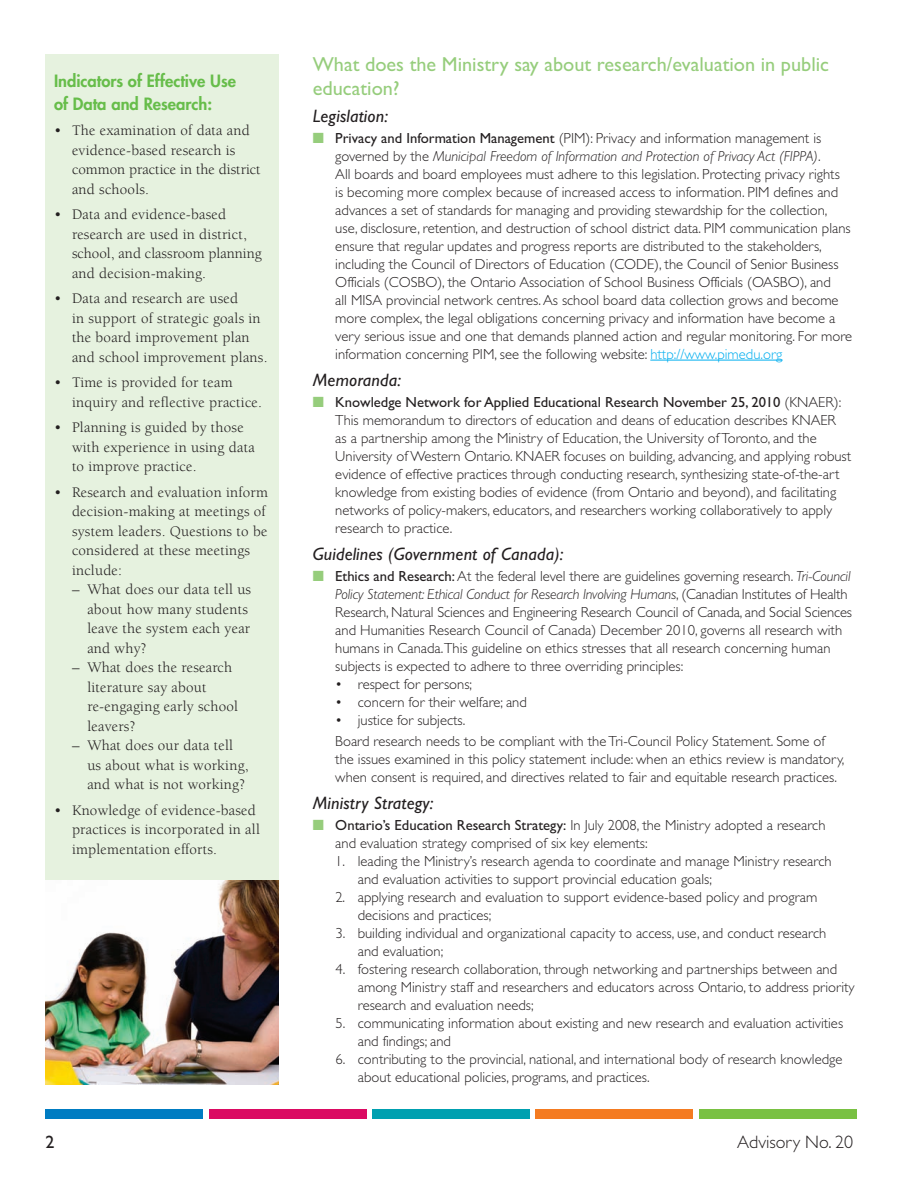
<style>
.page{position:relative;width:918px;height:1188px;background:#fff}
.page>*{position:absolute;margin:0;border:0;box-sizing:border-box;transform-origin:0 0}
.t1{font:20.25px/24px "Gill Sans";color:#96cd7c}
.t2{font:italic 18px "Gill Sans";letter-spacing:.01em;color:#231f20}
.t3{font:300 18px "Gill Sans";color:#231f20}
.t4{font:18px "Gill Sans";color:#231f20}
.t5{font:800 16.5px/22.5px "Futura";color:#67bd4a}
.t6{font:15px/19.5px "Berkeley";letter-spacing:.015em;color:#231f20}
.t7{font:300 14.7px/18px "Gill Sans";color:#231f20}
.s1{color:#96cd7c}
.s2{font-weight:400}
.s3{font-style:italic}
.s4{color:#00aeef}
</style>
<div class="page">
<div style="left:46px;top:1109px;width:157px;height:10px;background:#007cc2"></div>
<div style="left:209px;top:1109px;width:157px;height:10px;background:#db0a62"></div>
<div style="left:373px;top:1109px;width:157px;height:10px;background:#00a0b0"></div>
<div style="left:536px;top:1109px;width:157px;height:10px;background:#f47b21"></div>
<div style="left:699px;top:1109px;width:157px;height:10px;background:#79c142"></div>
<div style="left:45px;top:54px;width:234px;height:1030px;background:#e6f2df"></div>
<hr style="left:650px;top:360px;width:133px;height:1px;background:#00aeef">
<img style="left:45px;top:880px;width:234px;height:204px">
<p class="t5" style="left:54px;top:71px;width:184px">Indicators of Effective Use of Data and Research:</p>
<p class="t6" style="left:72px;top:122px;width:190px;text-indent:-18px">• The examination of data and evidence-based research is common practice in the district and schools.</p>
<p class="t6" style="left:72px;top:206px;width:191px;text-indent:-18px">• Data and evidence-based research are used in district, school, and classroom planning and decision-making.</p>
<p class="t6" style="left:72px;top:290px;width:197px;text-indent:-18px">• Data and research are used<br>in support of strategic goals in the board improvement plan and school improvement plans.</p>
<p class="t6" style="left:72px;top:374px;width:192px;text-indent:-18px">• Time is provided for team inquiry and reflective practice.</p>
<p class="t6" style="left:72px;top:419px;width:184px;text-indent:-18px">• Planning is guided by those with experience in using data to improve practice.</p>
<p class="t6" style="left:72px;top:484px;width:198px;text-indent:-18px">• Research and evaluation inform decision-making at meetings of system leaders. Questions to be considered at these meetings include:</p>
<p class="t6" style="left:87px;top:581px;width:165px;text-indent:-15px">– What does our data tell us about how many students leave the system each year and why?</p>
<p class="t6" style="left:87px;top:659px;width:152px;text-indent:-15px">– What does the research literature say about re-engaging early school leavers?</p>
<p class="t6" style="left:87px;top:737px;width:163px;text-indent:-15px">– What does our data tell us about what is working, and what is not working?</p>
<p class="t6" style="left:72px;top:802px;width:189px;text-indent:-18px">• Knowledge of evidence-based practices is incorporated in all implementation efforts.</p>
<h1 class="t1" style="left:313px;top:52px;width:518px">What does the Ministry say about research/evaluation in public education?</h1>
<p class="t2" style="left:313px;top:105px;width:77px">Legislation:</p>
<p class="t7" style="left:335px;top:129px;width:518px;text-indent:-22px"><span class="s1">■</span> <span class="s2">Privacy and Information Management</span> (PIM): Privacy and information management is governed by the <span class="s3">Municipal Freedom of Information and Protection of Privacy Act (FIPPA)</span>.<br>All boards and board employees must adhere to this legislation. Protecting privacy rights<br>is becoming more complex because of increased access to information. PIM defines and advances a set of standards for managing and providing stewardship for the collection, use, disclosure, retention, and destruction of school district data. PIM communication plans ensure that regular updates and progress reports are distributed to the stakeholders, including the Council of Directors of Education (CODE), the Council of Senior Business Officials (COSBO), the Ontario Association of School Business Officials (OASBO), and<br>all MISA provincial network centres.As school board data collection grows and become more complex, the legal obligations concerning privacy and information have become a very serious issue and one that demands planned action and regular monitoring. For more information concerning PIM, see the following website: <span class="s4">http://www.pimedu.org</span></p>
<p class="t2" style="left:313px;top:369px;width:90px">Memoranda:</p>
<p class="t7" style="left:335px;top:393px;width:517px;text-indent:-22px"><span class="s1">■</span> <span class="s2">Knowledge Network for Applied Educational Research November 25, 2010</span> (KNAER):<br>This memorandum to directors of education and deans of education describes KNAER<br>as a partnership among the Ministry of Education, the University ofToronto, and the University of Western Ontario. KNAER focuses on building, advancing, and applying robust evidence of effective practices through conducting research, synthesizing state-of-the-art knowledge from existing bodies of evidence (from Ontario and beyond), and facilitating networks of policy-makers, educators, and researchers working collaboratively to apply research to practice.</p>
<p class="t2" style="left:313px;top:543px;width:252px">Guidelines (Government of Canada):</p>
<p class="t7" style="left:335px;top:567px;width:518px;text-indent:-22px"><span class="s1">■</span> <span class="s2">Ethics and Research:</span> At the federal level there are guidelines governing research. <span class="s3">Tri-Council Policy Statement: Ethical Conduct for Research Involving Humans</span>, (Canadian Institutes of Health Research, Natural Sciences and Engineering Research Council of Canada, and Social Sciences and Humanities Research Council of Canada) December 2010, governs all research with humans in Canada.This guideline on ethics stresses that all research concerning human subjects is expected to adhere to three overriding principles:</p>
<p class="t7" style="left:335px;top:675px;width:138px">• respect for persons;</p>
<p class="t7" style="left:335px;top:693px;width:193px">• concern for their welfare; and</p>
<p class="t7" style="left:335px;top:709px;width:491px;line-height:21px">• justice for subjects.<br>Board research needs to be compliant with theTri-Council Policy Statement. Some of</p>
<p class="t7" style="left:335px;top:750px;width:511px">the issues examined in this policy statement include: when an ethics review is mandatory, when consent is required, and directives related to fair and equitable research practices.</p>
<p class="t2" style="left:313px;top:792px;width:122px">Ministry Strategy:</p>
<p class="t7" style="left:335px;top:816px;width:492px;text-indent:-22px"><span class="s1">■</span> <span class="s2">Ontario’s Education Research Strategy:</span> In July 2008, the Ministry adopted a research and evaluation strategy comprised of six key elements:</p>
<p class="t7" style="left:358px;top:852px;width:475px;text-indent:-23px">1. leading the Ministry’s research agenda to coordinate and manage Ministry research and evaluation activities to support provincial education goals;</p>
<p class="t7" style="left:358px;top:888px;width:461px;text-indent:-23px">2. applying research and evaluation to support evidence-based policy and program decisions and practices;</p>
<p class="t7" style="left:358px;top:924px;width:470px;text-indent:-22px">3. building individual and organizational capacity to access, use, and conduct research and evaluation;</p>
<p class="t7" style="left:358px;top:960px;width:498px;text-indent:-23px">4. fostering research collaboration, through networking and partnerships between and among Ministry staff and researchers and educators across Ontario, to address priority research and evaluation needs;</p>
<p class="t7" style="left:358px;top:1014px;width:487px;text-indent:-23px">5. communicating information about existing and new research and evaluation activities and findings; and</p>
<p class="t7" style="left:358px;top:1050px;width:486px;text-indent:-23px">6. contributing to the provincial, national, and international body of research knowledge about educational policies, programs, and practices.</p>
<p class="t4" style="left:45px;top:1131px;width:11px">2</p>
<p class="t3" style="left:737px;top:1131px;width:118px">Advisory No. 20</p>
</div>
